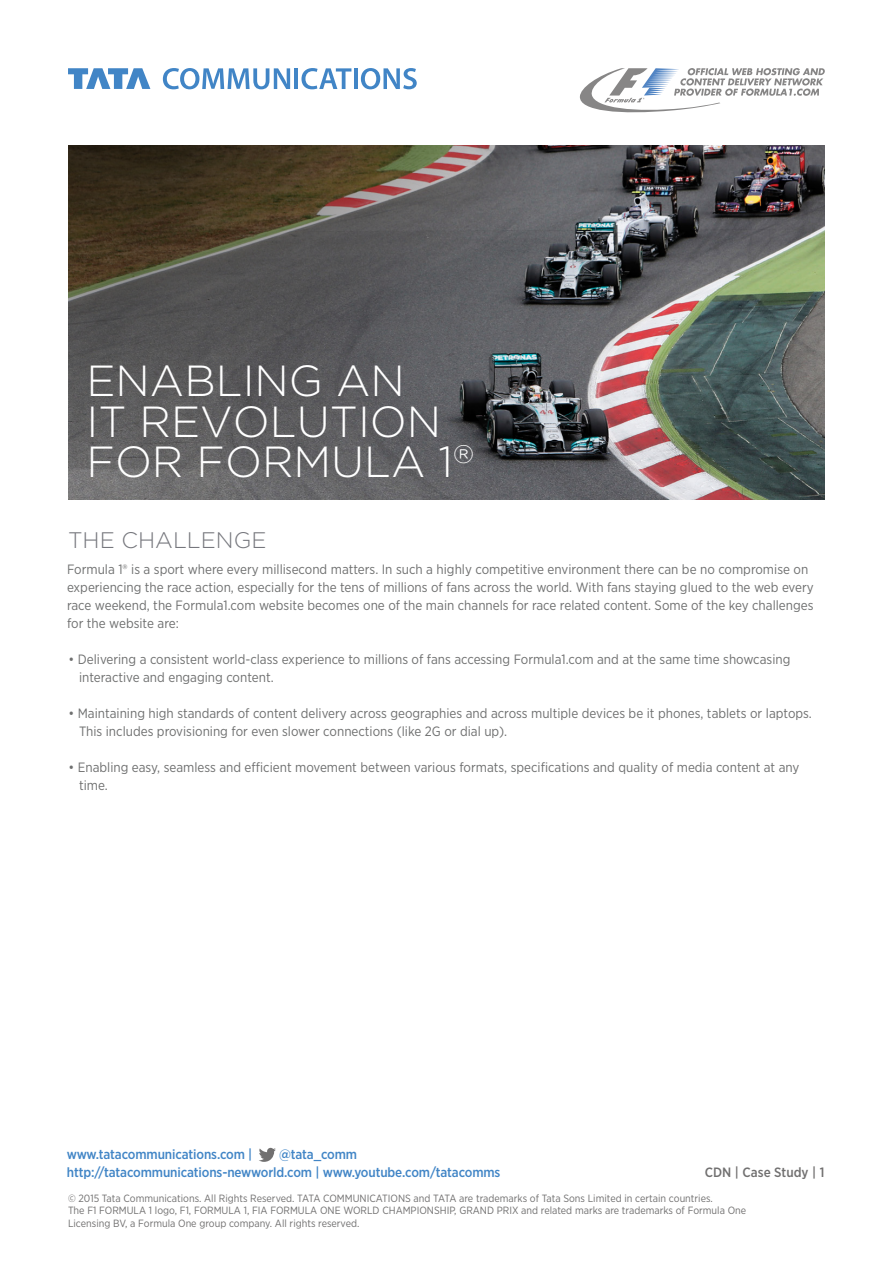
<style>
.page{position:relative;width:893px;height:1263px;background:#fff}
.page>*{position:absolute;margin:0;border:0;box-sizing:border-box;transform-origin:0 0}
.t1{font:300 43.5px/40.5px "Gotham";color:#fff}
.t2{font:300 22.5px "Gotham";color:#76777d}
.t3{font:13.5px/18px "Gotham Narrow";color:#6f7070}
.t4{font:500 13.5px/18px "Gotham Narrow";letter-spacing:-.01em;color:#4185c6}
.t5{font:500 13.5px "Gotham Narrow";color:#717070}
.t6{font:10.5px/12.6px "Gotham Narrow";color:#717070}
</style>
<div class="page">
<svg style="left:579px;top:68px;width:246px;height:45px"></svg>
<img style="left:68px;top:146px;width:757px;height:353px">
<svg style="left:163px;top:68px;width:127px;height:21px"></svg>
<hr style="left:294px;top:68px;width:4px;height:21px;background:#4185c6">
<svg style="left:301px;top:68px;width:50px;height:21px"></svg>
<hr style="left:354px;top:68px;width:4px;height:21px;background:#4185c6">
<svg style="left:361px;top:68px;width:56px;height:21px"></svg>
<svg style="left:68px;top:68px;width:82px;height:21px"></svg>
<svg style="left:259px;top:1148px;width:17px;height:14px"></svg>
<h1 class="t1" style="left:86px;top:360px;width:389px">ENABLING AN<br>IT REVOLUTION<br>FOR FORMULA 1<sup>®</sup></h1>
<h2 class="t2" style="left:68px;top:528px;width:200px">THE CHALLENGE</h2>
<p class="t3" style="left:67px;top:560px;width:748px">Formula 1® is a sport where every millisecond matters. In such a highly competitive environment there can be no compromise on experiencing the race action, especially for the tens of millions of fans across the world. With fans staying glued to the web every race weekend, the Formula1.com website becomes one of the main channels for race related content. Some of the key challenges for the website are:</p>
<p class="t3" style="left:79px;top:650px;width:713px;text-indent:-11px">• Delivering a consistent world-class experience to millions of fans accessing Formula1.com and at the same time showcasing interactive and engaging content.</p>
<p class="t3" style="left:79px;top:704px;width:734px;text-indent:-11px">• Maintaining high standards of content delivery across geographies and across multiple devices be it phones, tablets or laptops.<br>This includes provisioning for even slower connections (like 2G or dial up).</p>
<p class="t3" style="left:79px;top:758px;width:722px;text-indent:-11px">• Enabling easy, seamless and efficient movement between various formats, specifications and quality of media content at any time.</p>
<p class="t4" style="left:67px;top:1145px;width:187px">www.tatacommunications.com |</p>
<p class="t4" style="left:67px;top:1145px;width:435px;text-indent:212px">@tata_comm http://tatacommunications-newworld.com | www.youtube.com/tatacomms</p>
<p class="t5" style="left:705px;top:1164px;width:121px">CDN | Case Study | 1</p>
<p class="t6" style="left:68px;top:1191px;width:680px">© 2015 Tata Communications. All Rights Reserved. TATA COMMUNICATIONS and TATA are trademarks of Tata Sons Limited in certain countries.<br>The F1 FORMULA 1 logo, F1, FORMULA 1, FIA FORMULA ONE WORLD CHAMPIONSHIP, GRAND PRIX and related marks are trademarks of Formula One<br>Licensing BV, a Formula One group company. All rights reserved.</p>
</div>
